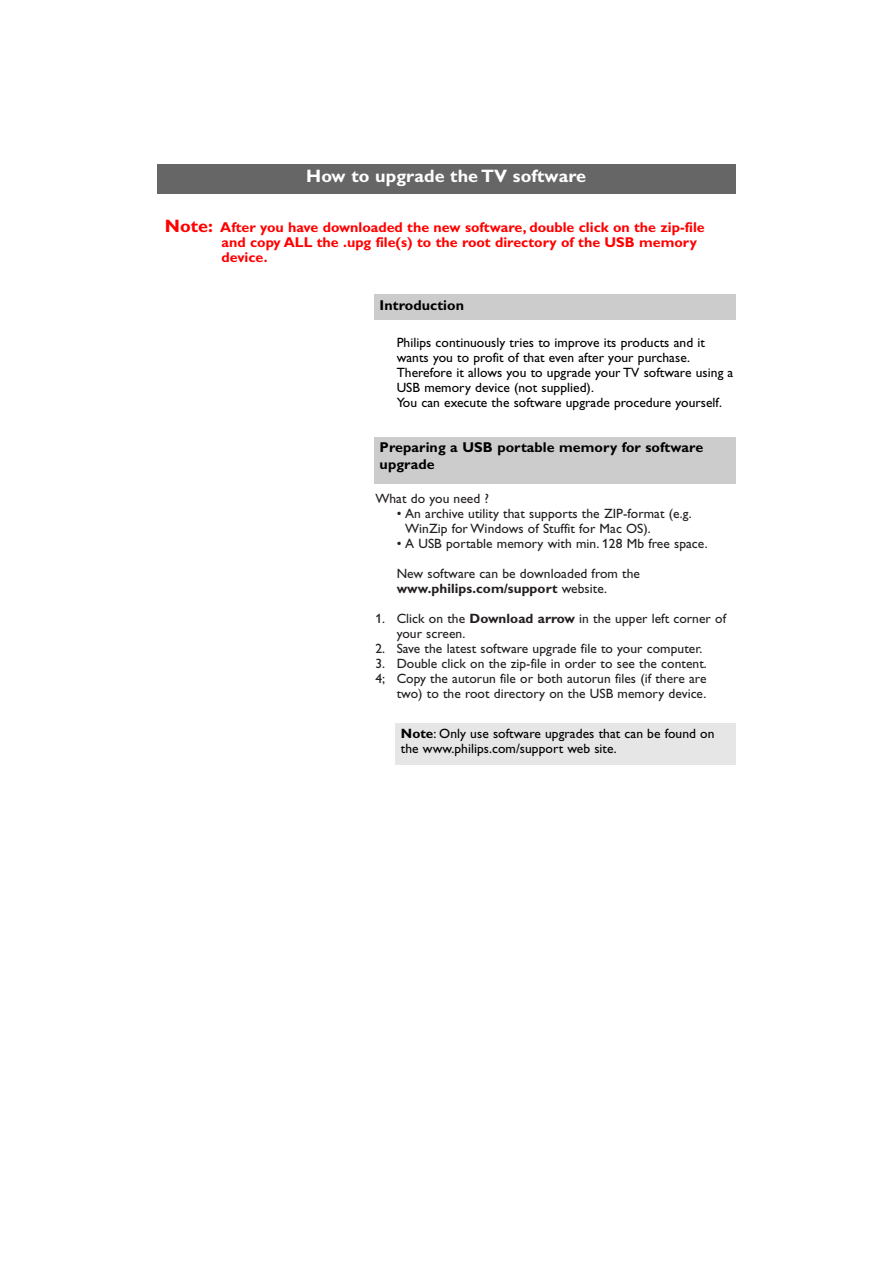
<style>
.page{position:relative;width:893px;height:1263px;background:#fff}
.page>*{position:absolute;margin:0;border:0;box-sizing:border-box;transform-origin:0 0}
.t1{font:700 18px "Gill Alt One";letter-spacing:.005em;color:#fff}
.t2{font:700 14.25px/15px "Gill Alt One";color:#f00}
.t3{font:700 14.25px/17.1px "Gill Alt One";letter-spacing:.005em;color:#000}
.t4{font:13.5px/15px "Gill Alt One";letter-spacing:.005em;color:#231f20}
.t5{font:13.5px/15px "Gill Alt One";letter-spacing:.005em;color:#000}
.s1{font-size:18px}
.s2{font-weight:700}
</style>
<div class="page">
<div style="left:157px;top:164px;width:578px;height:30px;background:#666"></div>
<div style="left:374px;top:437px;width:361px;height:46px;background:#ccc"></div>
<div style="left:395px;top:724px;width:340px;height:41px;background:#e6e6e6"></div>
<div style="left:374px;top:294px;width:361px;height:25px;background:#ccc"></div>
<h1 class="t1" style="left:306px;top:170px;width:281px">How to upgrade the TV software</h1>
<p class="t2" style="left:222px;top:221px;width:484px;text-indent:-57px"><span class="s1">Note:</span> After you have downloaded the new software, double click on the zip-file and copy ALL the .upg file(s) to the root directory of the USB memory device.</p>
<p class="t3" style="left:379px;top:298px;width:86px">Introduction</p>
<p class="t5" style="left:396px;top:336px;width:338px">Philips continuously tries to improve its products and it wants you to profit of that even after your purchase.<br>Therefore it allows you to upgrade your TV software using a USB memory device (not supplied).<br>You can execute the software upgrade procedure yourself.</p>
<p class="t3" style="left:379px;top:440px;width:325px">Preparing a USB portable memory for software upgrade</p>
<p class="t4" style="left:375px;top:492px;width:115px">What do you need ?</p>
<p class="t4" style="left:405px;top:507px;width:288px;text-indent:-9px">• An archive utility that supports the ZIP-format (e.g.<br>WinZip for Windows of Stuffit for Mac OS).</p>
<p class="t4" style="left:396px;top:537px;width:312px">• A USB portable memory with min. 128 Mb free space.</p>
<p class="t4" style="left:396px;top:567px;width:245px">New software can be downloaded from the <span class="s2">www.philips.com/support</span> website.</p>
<p class="t4" style="left:396px;top:612px;width:331px;text-indent:-21px">1. Click on the <span class="s2">Download arrow</span> in the upper left corner of your screen.</p>
<p class="t4" style="left:375px;top:642px;width:328px">2. Save the latest software upgrade file to your computer.</p>
<p class="t4" style="left:375px;top:657px;width:333px;text-align:right">3. Double click on the zip-file in order to see the content.<br>4; Copy the autorun file or both autorun files (if there are two) to the root directory on the USB memory device.</p>
<p class="t5" style="left:401px;top:727px;width:315px;line-height:15.8px"><span class="s2">Note</span>: Only use software upgrades that can be found on the www.philips.com/support web site.</p>
</div>
